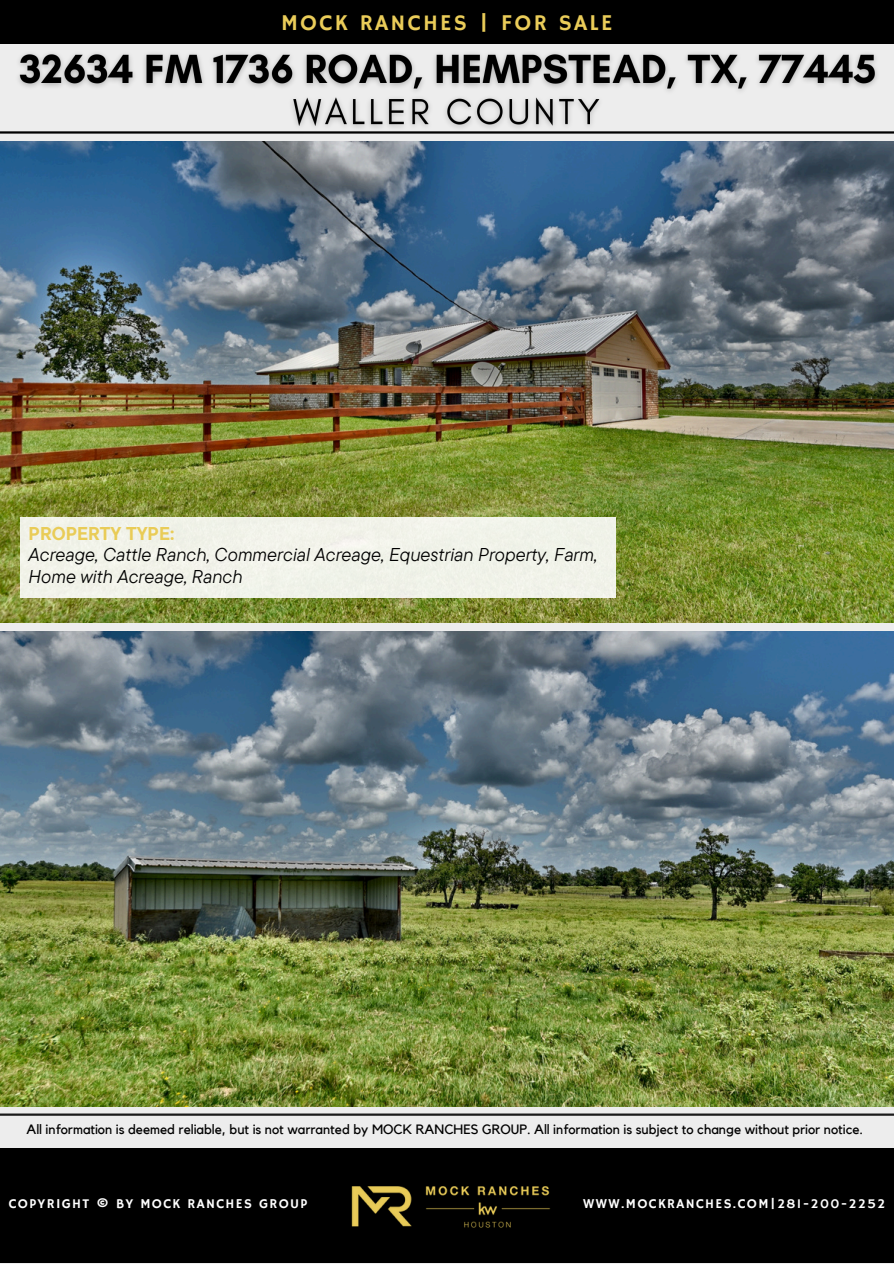
<style>
.page{position:relative;width:894px;height:1264px;background:#fff}
.page>*{position:absolute;margin:0;border:0;box-sizing:border-box;transform-origin:0 0}
.t1{font:22.5px "Hammersmith One";letter-spacing:.1em;color:#eacc59}
.t2{font:italic 18.45px/21.3px "TT Commons Pro";color:#000}
.t3{font:700 18.45px "TT Commons Pro";color:#e9cc57}
.t4{font:13.5px "Kollektif";color:#000}
.t5{font:13.5px "Hammersmith One";letter-spacing:.1em;color:#fff}
</style>
<div class="page">
<div style="left:0;top:0;width:893px;height:1263px;background:#ededed"></div>
<div style="left:0;top:0;width:893px;height:44px;background:#000"></div>
<div style="left:0;top:1148px;width:893px;height:115px;background:#000"></div>
<hr style="left:0;top:1113px;width:893px;height:2px;background:#1b1b1b">
<hr style="left:0;top:131px;width:893px;height:3px;background:#000">
<img style="left:351px;top:1186px;width:199px;height:42px">
<img style="left:0;top:631px;width:893px;height:475px">
<img style="left:0;top:141px;width:893px;height:481px">
<div style="left:20px;top:517px;width:595px;height:80px;background:#f1f3e9"></div>
<img style="left:9px;top:53px;width:874px;height:81px">
<h2 class="t1" style="left:281px;top:9px;width:333px">MOCK RANCHES | FOR SALE</h2>
<p class="t3" style="left:29px;top:521px;width:147px">PROPERTY TYPE:</p>
<h4 class="t2" style="left:29px;top:543px;width:570px">Acreage, Cattle Ranch, Commercial Acreage, Equestrian Property, Farm,<br>Home with Acreage, Ranch</h4>
<p class="t4" style="left:26px;top:1122px;width:837px">All information is deemed reliable, but is not warranted by MOCK RANCHES GROUP. All information is subject to change without prior notice.</p>
<p class="t5" style="left:9px;top:1195px;width:300px">COPYRIGHT © BY MOCK RANCHES GROUP</p>
<h3 class="t5" style="left:583px;top:1195px;width:303px">WWW.MOCKRANCHES.COM|281-200-2252</h3>
</div>
